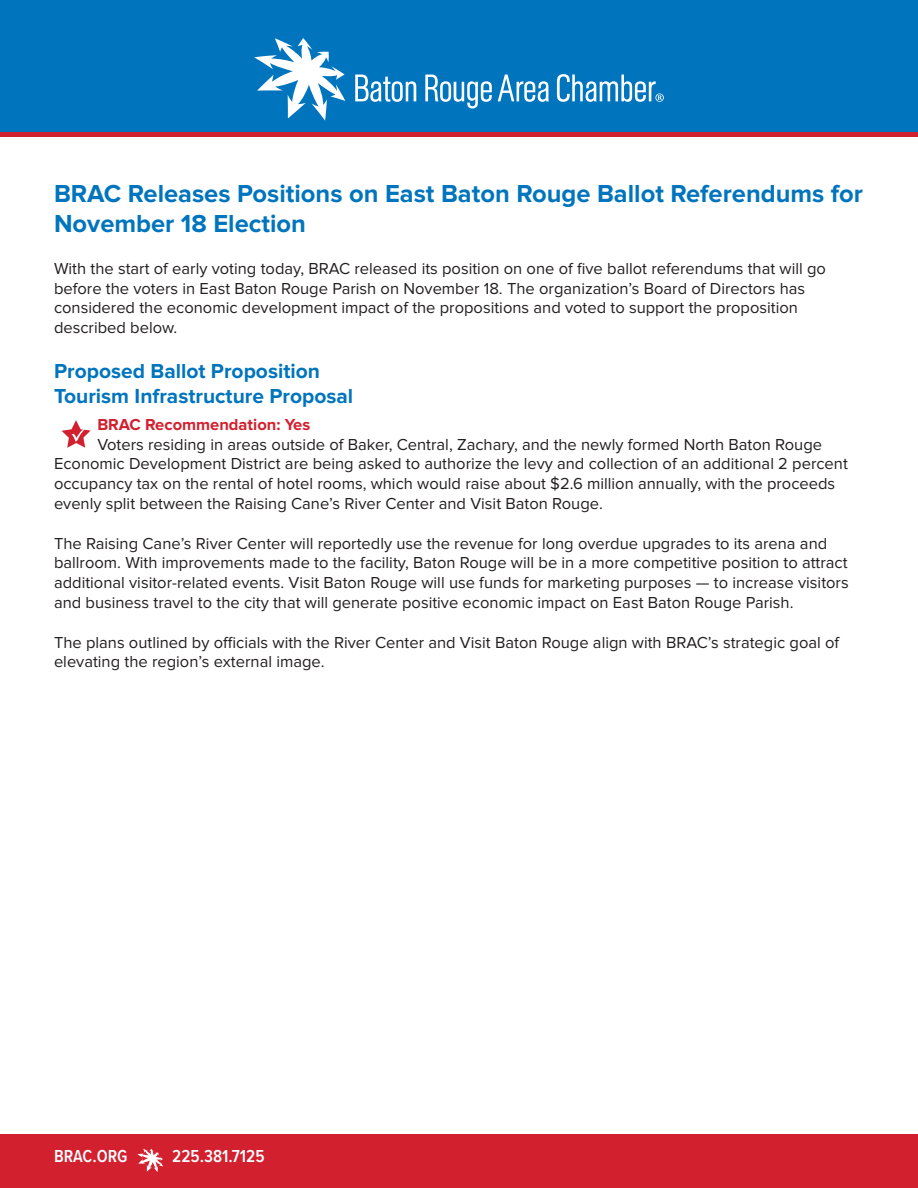
<style>
.page{position:relative;width:918px;height:1188px;background:#fff}
.page>*{position:absolute;margin:0;border:0;box-sizing:border-box;transform-origin:0 0}
.t1{font:700 25.5px/30.6px "Proxima Nova";color:#0075bd}
.t2{font:700 21px "Proxima Nova";color:#0075bd}
.t3{font:600 18px "Proxima Nova Cond";color:#fff}
.t4{font:16.5px/19.8px "Proxima Nova";color:#231f20}
.t5{font:700 16.5px "Proxima Nova";color:#d2202f}
</style>
<div class="page">
<div style="left:1px;top:1px;width:917px;height:131px;background:#0075bd"></div>
<svg style="left:355px;top:75px;width:61px;height:27px"></svg>
<svg style="left:425px;top:75px;width:67px;height:33px"></svg>
<svg style="left:498px;top:75px;width:51px;height:27px"></svg>
<svg style="left:557px;top:74px;width:107px;height:28px"></svg>
<svg style="left:254px;top:38px;width:91px;height:83px"></svg>
<hr style="left:0;top:133px;width:918px;height:4px;background:#d2202f">
<div style="left:0;top:1135px;width:918px;height:53px;background:#d2202f"></div>
<svg style="left:62px;top:420px;width:29px;height:28px"></svg>
<svg style="left:137px;top:1149px;width:26px;height:23px"></svg>
<p class="t1" style="left:54px;top:179px;width:811px">BRAC Releases Positions on East Baton Rouge Ballot Referendums for<br>November 18 Election</p>
<p class="t4" style="left:54px;top:259px;width:774px">With the start of early voting today, BRAC released its position on one of five ballot referendums that will go before the voters in East Baton Rouge Parish on November 18. The organization’s Board of Directors has considered the economic development impact of the propositions and voted to support the proposition described below.</p>
<p class="t2" style="left:54px;top:362px;width:267px">Proposed Ballot Proposition</p>
<p class="t2" style="left:54px;top:387px;width:301px">Tourism Infrastructure Proposal</p>
<p class="t5" style="left:97px;top:417px;width:214px">BRAC Recommendation: Yes</p>
<p class="t4" style="left:54px;top:435px;width:795px;text-indent:43px">Voters residing in areas outside of Baker, Central, Zachary, and the newly formed North Baton Rouge Economic Development District are being asked to authorize the levy and collection of an additional 2 percent occupancy tax on the rental of hotel rooms, which would raise about $2.6 million annually, with the proceeds evenly split between the Raising Cane’s River Center and Visit Baton Rouge.</p>
<p class="t4" style="left:54px;top:534px;width:796px">The Raising Cane’s River Center will reportedly use the revenue for long overdue upgrades to its arena and ballroom. With improvements made to the facility, Baton Rouge will be in a more competitive position to attract additional visitor-related events. Visit Baton Rouge will use funds for marketing purposes — to increase visitors and business travel to the city that will generate positive economic impact on East Baton Rouge Parish.</p>
<p class="t4" style="left:54px;top:633px;width:787px">The plans outlined by officials with the River Center and Visit Baton Rouge align with BRAC’s strategic goal of elevating the region’s external image.</p>
<p class="t3" style="left:54px;top:1146px;width:75px">BRAC.ORG</p>
<p class="t3" style="left:151px;top:1146px;width:116px">• 225.381.7125</p>
</div>
